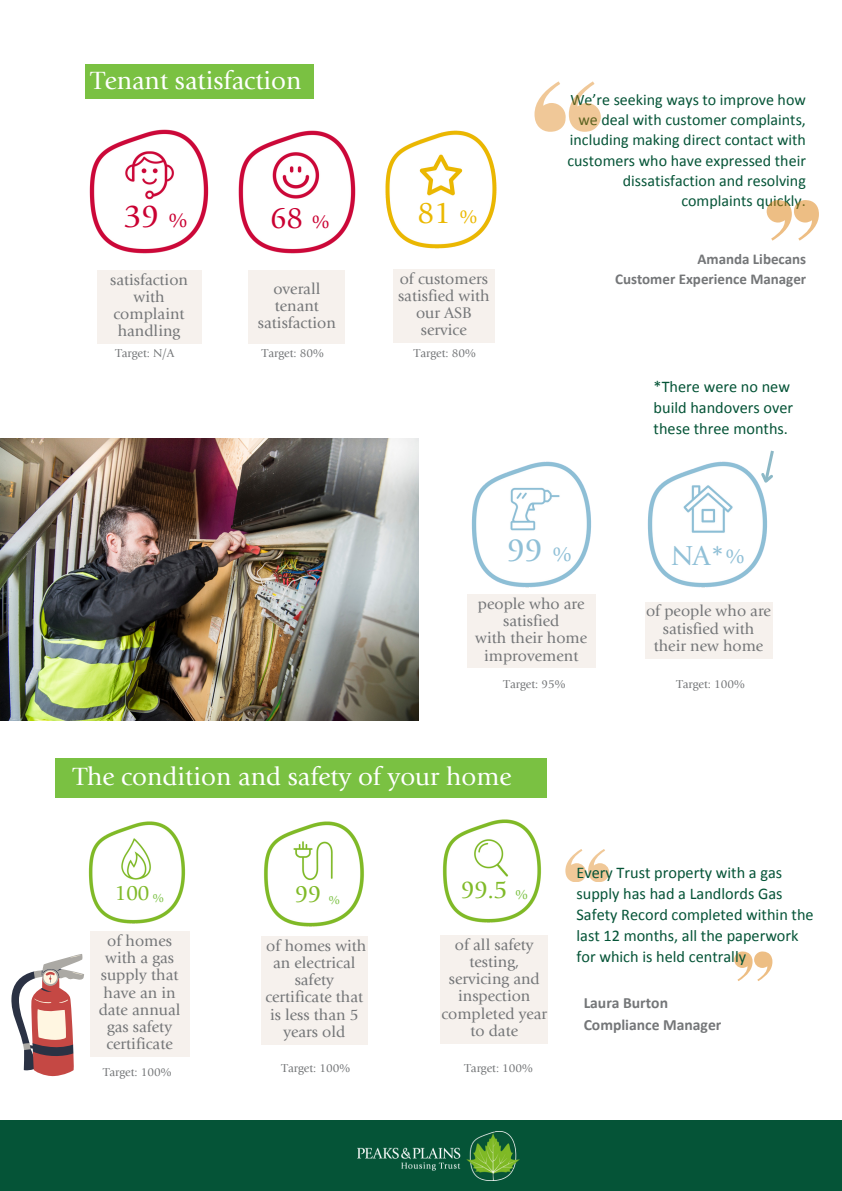
<style>
.page{position:relative;width:842px;height:1191px;background:#fff}
.page>*{position:absolute;margin:0;border:0;box-sizing:border-box;transform-origin:0 0}
.t1{font:33.8px "Giovanni Std";color:#90c0d7}
.t2{font:33.3px "Giovanni Std";color:#ca0132}
.t3{font:31.4px "Giovanni Std";color:#ebb801}
.t4{font:31.1px "Giovanni Std";color:#ca0132}
.t5{font:28.6px "Giovanni Std";color:#90c0d7}
.t6{font:26px "Giovanni Std";color:#fff}
.t7{font:25.6px "Giovanni Std";color:#80ba28}
.t8{font:24.8px "Giovanni Std";color:#80ba28}
.t9{font:21.8px "Giovanni Std";color:#80ba28}
.t10{font:16.3px/21px "Calibri W01";color:#055437}
.t11{font:16px/17.2px "Giovanni Std";color:#747678;text-align:center}
.t12{font:16px/20.2px "Calibri W01";color:#055437;text-align:right}
.t13{font:700 15.6px/21.8px "Calibri W01";color:#747678}
.t14{font:700 15px/20.2px "Calibri W01";color:#747678;text-align:right}
.t15{font:12px "Giovanni Std";color:#747678}
.s1{font-size:20.7px}
.s2{font-size:19.4px}
.s3{font-size:19.6px}
.s4{font-size:21.1px}
.s5{font-size:21px}
.s6{font-size:12.4px;color:#7ac142}
.s7{font-size:13.8px;color:#7ac142}
</style>
<div class="page">
<div style="left:85px;top:65px;width:228px;height:34px;background:#7ac142"></div>
<div style="left:97px;top:270px;width:104px;height:74px;background:#f6f1ed"></div>
<div style="left:249px;top:270px;width:96px;height:74px;background:#f6f1ed"></div>
<img style="left:238px;top:130px;width:118px;height:124px">
<div style="left:393px;top:269px;width:102px;height:74px;background:#f6f1ed"></div>
<img style="left:385px;top:130px;width:112px;height:119px">
<img style="left:89px;top:129px;width:120px;height:125px">
<div style="left:467px;top:594px;width:128px;height:74px;background:#f6f1ed"></div>
<img style="left:471px;top:461px;width:120px;height:127px">
<div style="left:645px;top:602px;width:127px;height:56px;background:#f6f1ed"></div>
<img style="left:647px;top:461px;width:120px;height:127px">
<div style="left:56px;top:757px;width:491px;height:40px;background:#7ac142"></div>
<div style="left:90px;top:931px;width:99px;height:125px;background:#f6f1ed"></div>
<img style="left:88px;top:821px;width:98px;height:103px">
<div style="left:261px;top:936px;width:106px;height:108px;background:#f6f1ed"></div>
<img style="left:264px;top:821px;width:100px;height:105px">
<div style="left:441px;top:935px;width:107px;height:108px;background:#f6f1ed"></div>
<img style="left:442px;top:819px;width:100px;height:104px">
<svg style="left:11px;top:954px;width:73px;height:122px"></svg>
<img style="left:0;top:439px;width:418px;height:281px">
<div style="left:0;top:1120px;width:842px;height:70px;background:#055437"></div>
<img style="left:358px;top:1131px;width:162px;height:49px">
<svg style="left:767px;top:200px;width:52px;height:40px"></svg>
<svg style="left:534px;top:81px;width:66px;height:51px"></svg>
<svg style="left:734px;top:951px;width:38px;height:30px"></svg>
<svg style="left:565px;top:849px;width:44px;height:32px"></svg>
<svg style="left:756px;top:450px;width:18px;height:38px"></svg>
<p class="t6" style="left:91px;top:70px;width:212px">Tenant satisfaction</p>
<p class="t2" style="left:124px;top:203px;width:65px">39 <span class="s1">%</span></p>
<p class="t4" style="left:270px;top:206px;width:61px">68 <span class="s2">%</span></p>
<p class="t3" style="left:417px;top:201px;width:62px">81 <span class="s3">%</span></p>
<p class="t11" style="left:110px;top:272px;width:79px">satisfaction with complaint handling</p>
<p class="t11" style="left:258px;top:281px;width:79px">overall tenant satisfaction</p>
<p class="t11" style="left:398px;top:271px;width:93px">of customers satisfied with our ASB service</p>
<h6 class="t15" style="left:115px;top:348px;width:61px">Target: N/A</h6>
<h5 class="t15" style="left:262px;top:348px;width:63px">Target: 80%</h5>
<p class="t15" style="left:414px;top:348px;width:63px">Target: 80%</p>
<p class="t12" style="left:567px;top:89px;width:240px">We’re seeking ways to improve how we deal with customer complaints, including making direct contact with customers who have expressed their dissatisfaction and resolving complaints quickly.</p>
<h3 class="t14" style="left:615px;top:248px;width:193px">Amanda Libecans<br>Customer Experience Manager</h3>
<p class="t10" style="left:654px;top:376px;width:141px">*There were no new build handovers over these three months.</p>
<p class="t1" style="left:507px;top:536px;width:66px">99 <span class="s4">%</span></p>
<h6 class="t5" style="left:671px;top:544px;width:75px">NA*<span class="s5">%</span></h6>
<p class="t11" style="left:475px;top:596px;width:113px">people who are satisfied<br>with their home improvement</p>
<p class="t11" style="left:646px;top:604px;width:126px">of people who are satisfied with their new home</p>
<h4 class="t15" style="left:504px;top:679px;width:63px">Target: 95%</h4>
<h1 class="t6" style="left:73px;top:766px;width:440px">The condition and safety of your home</h1>
<p class="t15" style="left:676px;top:679px;width:70px">Target: 100%</p>
<p class="t9" style="left:115px;top:884px;width:51px">100 <span class="s6">%</span></p>
<h2 class="t8" style="left:295px;top:883px;width:47px">99 <sub>%</sub></h2>
<p class="t7" style="left:461px;top:879px;width:68px">99.5 <span class="s7">%</span></p>
<p class="t11" style="left:99px;top:933px;width:83px">of homes with a gas supply that have an in date annual gas safety certificate</p>
<p class="t11" style="left:265px;top:938px;width:103px">of homes with an electrical safety certificate that is less than 5 years old</p>
<p class="t11" style="left:441px;top:937px;width:107px">of all safety testing, servicing and inspection completed year to date</p>
<p class="t15" style="left:103px;top:1066px;width:70px">Target: 100%</p>
<p class="t15" style="left:282px;top:1063px;width:70px">Target: 100%</p>
<p class="t15" style="left:464px;top:1063px;width:70px">Target: 100%</p>
<p class="t10" style="left:576px;top:861px;width:239px">Every Trust property with a gas supply has had a Landlords Gas<br>Safety Record completed within the last 12 months, all the paperwork for which is held centrally</p>
<p class="t13" style="left:584px;top:991px;width:139px">Laura Burton<br>Compliance Manager</p>
</div>
